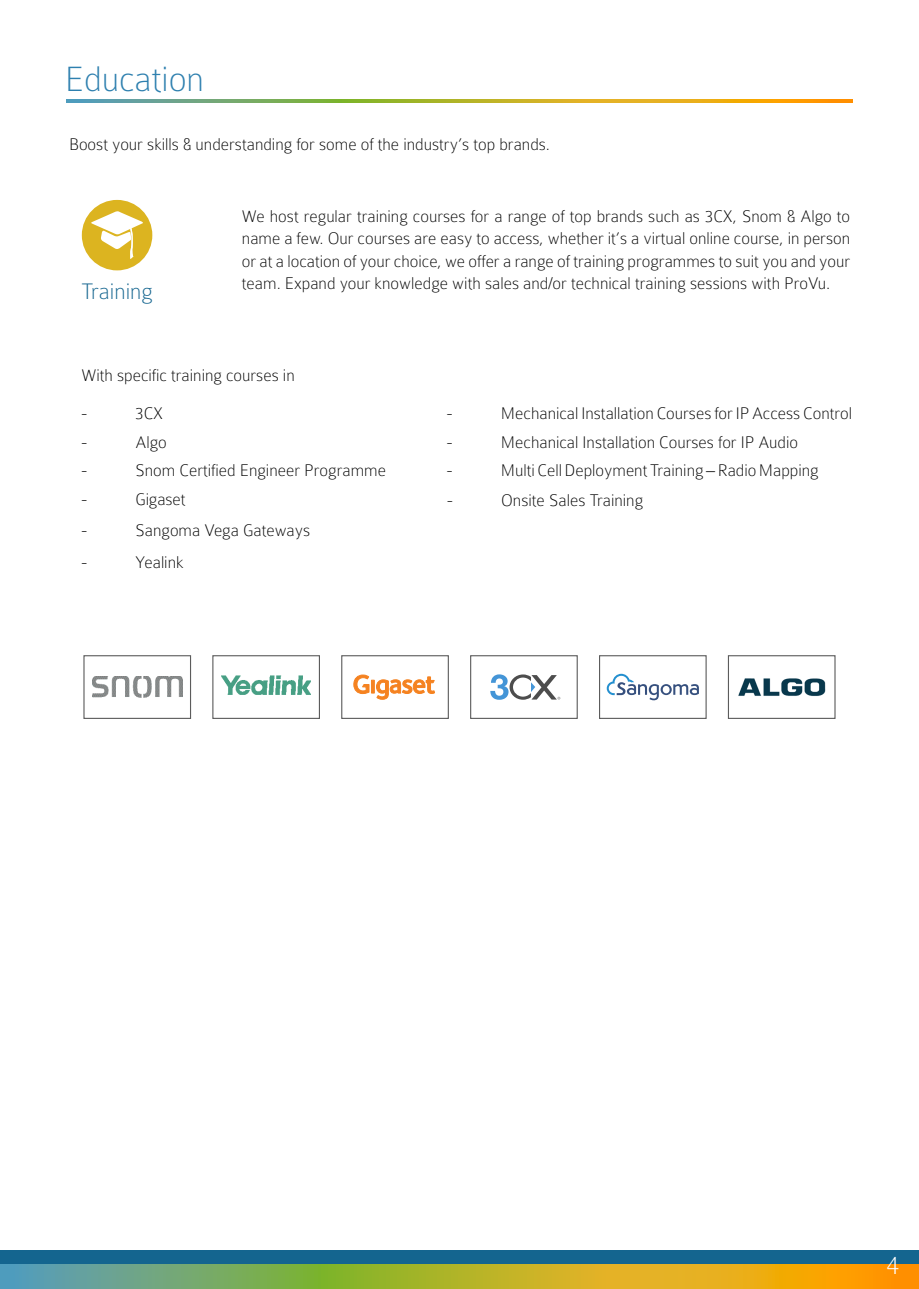
<style>
.page{position:relative;width:919px;height:1289px;background:#fff}
.page>*{position:absolute;margin:0;border:0;box-sizing:border-box;transform-origin:0 0}
.t1{font:100 37.5px "Colaborate";color:#2e80af}
.t2{font:100 28.2px "Colaborate";color:#fff}
.t3{font:100 24px "Colaborate";color:#14658f}
.t4{font:100 18px/22.5px "Colaborate";color:#000;text-align:justify}
</style>
<div class="page">
<div style="left:82px;top:200px;width:70px;height:70px;background:#dcb420;border-radius:50%"></div>
<svg style="left:90px;top:210px;width:55px;height:49px"></svg>
<svg style="left:67px;top:100px;width:785px;height:2px;background:#afab3d"></svg>
<div style="left:0;top:1250px;width:918px;height:26px;background:#14658f"></div>
<svg style="left:0;top:1264px;width:918px;height:24px;background:#afab3d"></svg>
<div style="left:83px;top:655px;width:108px;height:64px;background:#fff;border:1px solid #5c5c5c"></div>
<div style="left:212px;top:655px;width:108px;height:64px;background:#fff;border:1px solid #5c5c5c"></div>
<div style="left:341px;top:655px;width:108px;height:64px;background:#fff;border:1px solid #5c5c5c"></div>
<div style="left:470px;top:655px;width:107px;height:64px;background:#fff;border:1px solid #5c5c5c"></div>
<div style="left:599px;top:655px;width:107px;height:64px;background:#fff;border:1px solid #5c5c5c"></div>
<div style="left:727px;top:655px;width:108px;height:64px;background:#fff;border:1px solid #5c5c5c"></div>
<img style="left:92px;top:676px;width:90px;height:22px">
<img style="left:221px;top:675px;width:90px;height:20px">
<svg style="left:606px;top:673px;width:92px;height:27px"></svg>
<img style="left:738px;top:678px;width:88px;height:18px">
<svg style="left:490px;top:674px;width:70px;height:25px"></svg>
<svg style="left:354px;top:675px;width:80px;height:24px"></svg>
<p class="t1" style="left:65px;top:60px;width:141px">Education</p>
<p class="t4" style="left:69px;top:133px;width:482px">Boost your skills &amp; understanding for some of the industry’s top brands.</p>
<p class="t3" style="left:81px;top:279px;width:73px">Training</p>
<p class="t4" style="left:242px;top:204px;width:609px">We host regular training courses for a range of top brands such as 3CX, Snom &amp; Algo to name a few. Our courses are easy to access, whether it’s a virtual online course, in person or at a location of your choice, we offer a range of training programmes to suit you and your team. Expand your knowledge with sales and/or technical training sessions with ProVu.</p>
<p class="t4" style="left:81px;top:364px;width:215px">With specific training courses in</p>
<p class="t4" style="left:81px;top:402px;width:7px">-</p>
<p class="t4" style="left:135px;top:402px;width:29px">3CX</p>
<p class="t4" style="left:81px;top:430px;width:7px">-</p>
<p class="t4" style="left:135px;top:430px;width:33px">Algo</p>
<p class="t4" style="left:81px;top:458px;width:7px">-</p>
<p class="t4" style="left:135px;top:458px;width:252px">Snom Certified Engineer Programme</p>
<p class="t4" style="left:81px;top:488px;width:7px">-</p>
<p class="t4" style="left:135px;top:488px;width:52px">Gigaset</p>
<p class="t4" style="left:81px;top:519px;width:7px">-</p>
<p class="t4" style="left:135px;top:519px;width:176px">Sangoma Vega Gateways</p>
<p class="t4" style="left:81px;top:551px;width:7px">-</p>
<p class="t4" style="left:135px;top:551px;width:50px">Yealink</p>
<p class="t4" style="left:447px;top:402px;width:7px">-</p>
<p class="t4" style="left:501px;top:402px;width:353px">Mechanical Installation Courses for IP Access Control</p>
<p class="t4" style="left:447px;top:430px;width:7px">-</p>
<p class="t4" style="left:501px;top:430px;width:298px">Mechanical Installation Courses for IP Audio</p>
<p class="t4" style="left:447px;top:458px;width:7px">-</p>
<p class="t4" style="left:501px;top:458px;width:319px">Multi Cell Deployment Training – Radio Mapping</p>
<p class="t4" style="left:447px;top:488px;width:7px">-</p>
<p class="t4" style="left:501px;top:488px;width:144px">Onsite Sales Training</p>
<p class="t2" style="left:886px;top:1250px;width:14px">4</p>
</div>
